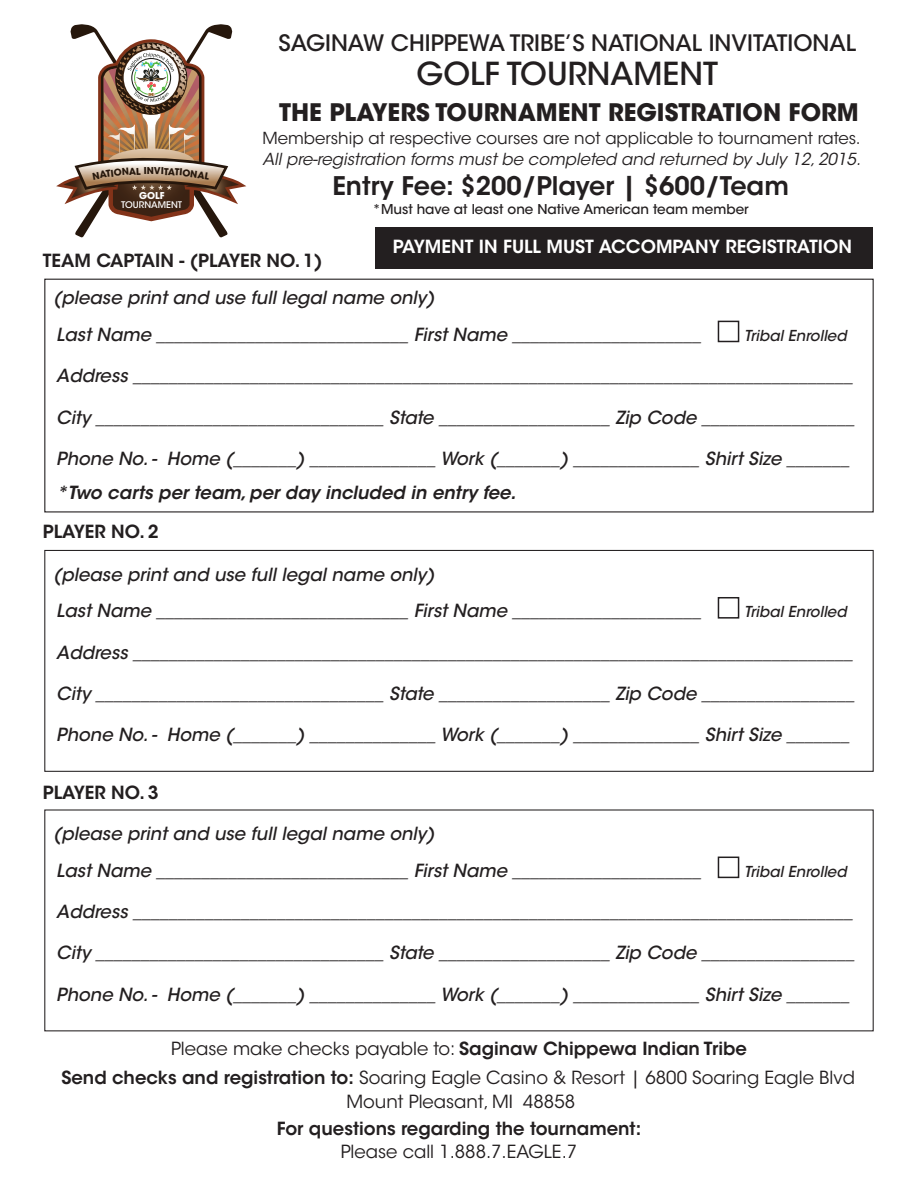
<style>
.page{position:relative;width:918px;height:1188px;background:#fff}
.page>*{position:absolute;margin:0;border:0;box-sizing:border-box;transform-origin:0 0}
.t1{font:500 31.5px "ITC Avant Garde Std";color:#231f20}
.t2{font:600 25.5px "ITC Avant Garde Std";color:#231f20}
.t3{font:700 24px "ITC Avant Garde Std";color:#231f20}
.t4{font:500 22.5px "ITC Avant Garde Std";color:#231f20}
.t5{font:italic 500 18px/36.6px "ITC Avant Garde Std";color:#231f20}
.t6{font:18px/29.4px "ITC Avant Garde Std";color:#231f20;text-align:center}
.t7{font:600 18px "ITC Avant Garde Std";color:#231f20}
.t8{font:italic 600 18px "ITC Avant Garde Std";color:#231f20}
.t9{font:600 18px "ITC Avant Garde Std";color:#fff}
.t10{font:italic 16.5px "ITC Avant Garde Std";color:#231f20}
.t11{font:16.5px "ITC Avant Garde Std";color:#231f20}
.t12{font:italic 500 15px "ITC Avant Garde Std";color:#231f20}
.t13{font:500 13.5px "ITC Avant Garde Std";color:#231f20}
.t14{font:700 9.45px "ITC Avant Garde Std";color:#fff}
.t15{font:700 9.45px "ITC Avant Garde Std";color:#26170c}
.t16{font:500 9.15px "ITC Avant Garde Std";color:#fff}
.s1{font-weight:600}
</style>
<div class="page">
<div style="left:44px;top:279px;width:830px;height:233px;border:1px solid #231f20"></div>
<div style="left:44px;top:550px;width:830px;height:222px;border:1px solid #231f20"></div>
<div style="left:718px;top:321px;width:21px;height:21px;border:2px solid #231f20"></div>
<div style="left:718px;top:597px;width:21px;height:22px;border:2px solid #231f20"></div>
<div style="left:718px;top:857px;width:21px;height:21px;border:2px solid #231f20"></div>
<div style="left:376px;top:227px;width:497px;height:41px;background:#231f20"></div>
<svg style="left:56px;top:24px;width:190px;height:214px"></svg>
<p class="t15" style="left:147px;top:165px;width:9px">N</p>
<p class="t14" style="left:139px;top:190px;width:27px">GOLF</p>
<p class="t16" style="left:121px;top:199px;width:62px">TOURNAMENT</p>
<p class="t4" style="left:278px;top:29px;width:579px">SAGINAW CHIPPEWA TRIBE’S NATIONAL INVITATIONAL</p>
<h1 class="t1" style="left:416px;top:54px;width:303px">GOLF TOURNAMENT</h1>
<h3 class="t3" style="left:279px;top:96px;width:581px">THE PLAYERS TOURNAMENT REGISTRATION FORM</h3>
<p class="t11" style="left:263px;top:128px;width:600px">Membership at respective courses are not applicable to tournament rates.</p>
<p class="t10" style="left:262px;top:149px;width:600px">All pre-registration forms must be completed and returned by July 12, 2015.</p>
<h2 class="t2" style="left:332px;top:170px;width:458px">Entry Fee: $200/Player | $600/Team</h2>
<p class="t13" style="left:373px;top:201px;width:378px">*Must have at least one Native American team member</p>
<p class="t7" style="left:43px;top:249px;width:281px">TEAM CAPTAIN - (PLAYER NO. 1)</p>
<p class="t9" style="left:393px;top:235px;width:461px">PAYMENT IN FULL MUST ACCOMPANY REGISTRATION</p>
<p class="t5" style="left:53px;top:280px;width:650px">(please print and use full legal name only)<br>Last Name ____________________________ First Name _____________________</p>
<p class="t12" style="left:744px;top:326px;width:104px">Tribal Enrolled</p>
<p class="t5" style="left:56px;top:358px;width:798px">Address ________________________________________________________________________________</p>
<p class="t5" style="left:56px;top:399px;width:800px">City ________________________________ State ___________________ Zip Code _________________</p>
<p class="t5" style="left:56px;top:440px;width:795px">Phone No. - Home (_______) ______________ Work (_______) ______________ Shirt Size _______</p>
<p class="t8" style="left:56px;top:481px;width:461px">*Two carts per team, per day included in entry fee.</p>
<p class="t7" style="left:43px;top:520px;width:118px">PLAYER NO. 2</p>
<p class="t5" style="left:53px;top:556px;width:650px">(please print and use full legal name only)<br>Last Name ____________________________ First Name _____________________</p>
<p class="t12" style="left:744px;top:603px;width:104px">Tribal Enrolled</p>
<p class="t5" style="left:56px;top:634px;width:798px">Address ________________________________________________________________________________</p>
<p class="t5" style="left:56px;top:675px;width:800px">City ________________________________ State ___________________ Zip Code _________________</p>
<p class="t5" style="left:56px;top:717px;width:795px">Phone No. - Home (_______) ______________ Work (_______) ______________ Shirt Size _______</p>
<p class="t7" style="left:43px;top:781px;width:118px">PLAYER NO. 3</p>
<p class="t5" style="left:53px;top:816px;width:650px">(please print and use full legal name only)<br>Last Name ____________________________ First Name _____________________</p>
<p class="t12" style="left:744px;top:862px;width:104px">Tribal Enrolled</p>
<p class="t5" style="left:56px;top:894px;width:798px">Address ________________________________________________________________________________</p>
<p class="t5" style="left:56px;top:935px;width:800px">City ________________________________ State ___________________ Zip Code _________________</p>
<p class="t5" style="left:56px;top:976px;width:795px">Phone No. - Home (_______) ______________ Work (_______) ______________ Shirt Size _______</p>
<p class="t6" style="left:61px;top:1034px;width:795px">Please make checks payable to: <span class="s1">Saginaw Chippewa Indian Tribe<br>Send checks and registration to:</span> Soaring Eagle Casino &amp; Resort | 6800 Soaring Eagle Blvd</p>
<p class="t6" style="left:347px;top:1087px;width:230px">Mount Pleasant, MI 48858</p>
<p class="t7" style="left:277px;top:1117px;width:366px">For questions regarding the tournament:</p>
<p class="t6" style="left:341px;top:1137px;width:238px">Please call 1.888.7.EAGLE.7</p>
</div>
